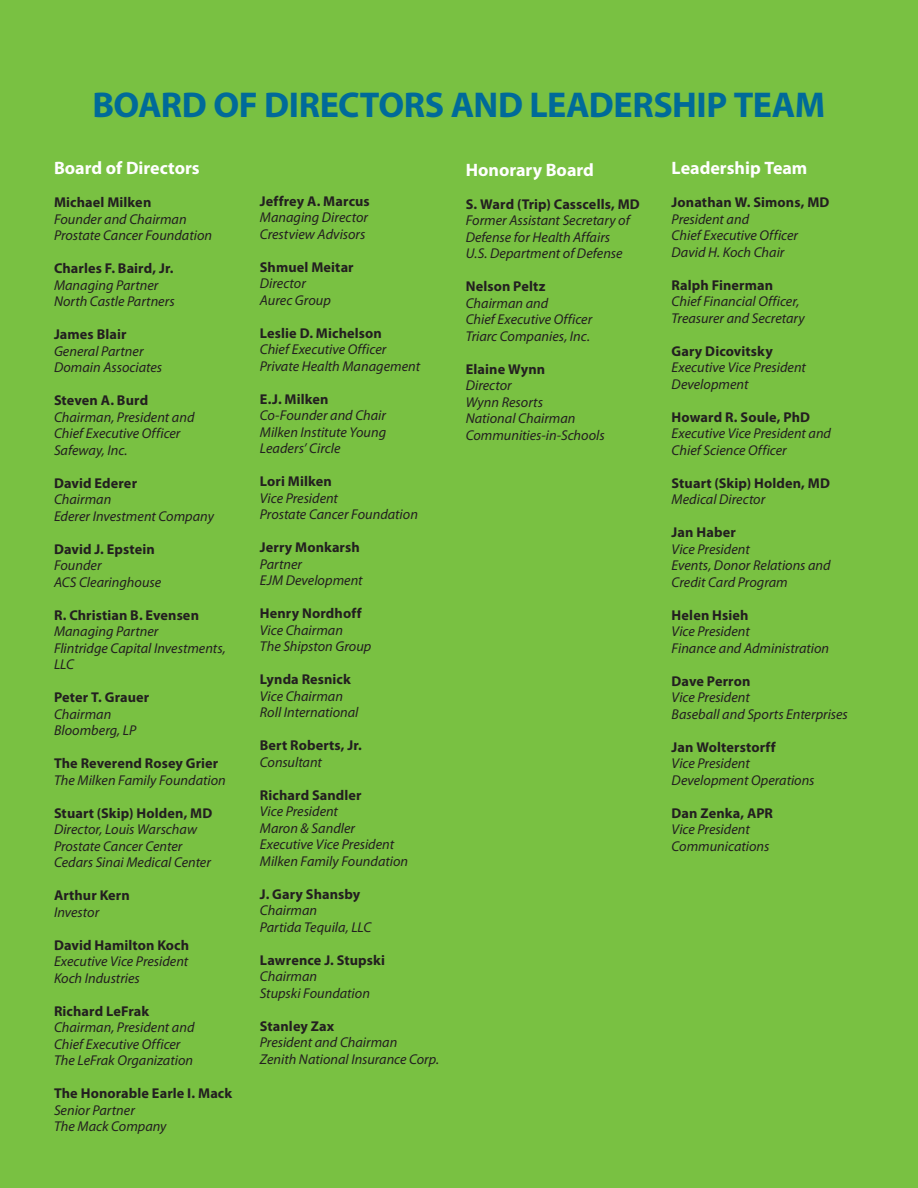
<style>
.page{position:relative;width:918px;height:1188px;background:#79c142}
.page>*{position:absolute;margin:0;border:0;box-sizing:border-box;transform-origin:0 0}
.t1{font:700 36px "Myriad Pro";letter-spacing:-.015em;color:#006a99}
.t2{font:700 18px "Myriad Pro";color:#fff}
.t3{font:italic 14.25px/16.5px "Myriad Pro";color:#231f20}
.t4{font:700 14.25px "Myriad Pro";letter-spacing:.01em;color:#231f20}
</style>
<div class="page">
<h1 class="t1" style="left:93px;top:81px;width:734px">BOARD OF DIRECTORS AND LEADERSHIP TEAM</h1>
<p class="t2" style="left:54px;top:156px;width:147px">Board of Directors</p>
<p class="t4" style="left:54px;top:193px;width:99px">Michael Milken</p>
<p class="t3" style="left:54px;top:210px;width:160px">Founder and Chairman<br>Prostate Cancer Foundation</p>
<p class="t4" style="left:54px;top:259px;width:121px">Charles F. Baird, Jr.</p>
<p class="t3" style="left:54px;top:276px;width:122px">Managing Partner<br>North Castle Partners</p>
<p class="t4" style="left:54px;top:325px;width:74px">James Blair</p>
<p class="t3" style="left:54px;top:342px;width:110px">General Partner<br>Domain Associates</p>
<p class="t4" style="left:54px;top:391px;width:96px">Steven A. Burd</p>
<p class="t3" style="left:54px;top:408px;width:142px">Chairman, President and<br>Chief Executive Officer<br>Safeway, Inc.</p>
<p class="t4" style="left:54px;top:474px;width:85px">David Ederer</p>
<p class="t3" style="left:54px;top:491px;width:161px">Chairman<br>Ederer Investment Company</p>
<p class="t4" style="left:54px;top:540px;width:102px">David J. Epstein</p>
<p class="t3" style="left:54px;top:557px;width:109px">Founder<br>ACS Clearinghouse</p>
<p class="t4" style="left:54px;top:606px;width:147px">R. Christian B. Evensen</p>
<p class="t3" style="left:54px;top:623px;width:173px">Managing Partner<br>Flintridge Capital Investments,<br>LLC</p>
<p class="t4" style="left:54px;top:688px;width:97px">Peter T. Grauer</p>
<p class="t3" style="left:54px;top:705px;width:84px">Chairman<br>Bloomberg, LP</p>
<p class="t4" style="left:54px;top:754px;width:166px">The Reverend Rosey Grier</p>
<p class="t3" style="left:54px;top:771px;width:173px">The Milken Family Foundation</p>
<p class="t4" style="left:54px;top:804px;width:160px">Stuart (Skip) Holden, MD</p>
<p class="t3" style="left:54px;top:821px;width:159px">Director, Louis Warschaw<br>Prostate Cancer Center<br>Cedars Sinai Medical Center</p>
<p class="t4" style="left:54px;top:886px;width:77px">Arthur Kern</p>
<p class="t3" style="left:54px;top:903px;width:47px">Investor</p>
<p class="t4" style="left:54px;top:936px;width:137px">David Hamilton Koch</p>
<p class="t3" style="left:54px;top:953px;width:136px">Executive Vice President<br>Koch Industries</p>
<p class="t4" style="left:54px;top:1002px;width:97px">Richard LeFrak</p>
<p class="t3" style="left:54px;top:1019px;width:142px">Chairman, President and<br>Chief Executive Officer<br>The LeFrak Organization</p>
<p class="t4" style="left:54px;top:1084px;width:180px">The Honorable Earle I. Mack</p>
<p class="t3" style="left:54px;top:1101px;width:114px">Senior Partner<br>The Mack Company</p>
<p class="t4" style="left:260px;top:192px;width:111px">Jeffrey A. Marcus</p>
<p class="t3" style="left:260px;top:209px;width:110px">Managing Director<br>Crestview Advisors</p>
<p class="t4" style="left:260px;top:258px;width:95px">Shmuel Meitar</p>
<p class="t3" style="left:260px;top:275px;width:73px">Director<br>Aurec Group</p>
<p class="t4" style="left:260px;top:324px;width:124px">Leslie D. Michelson</p>
<p class="t3" style="left:260px;top:341px;width:162px">Chief Executive Officer<br>Private Health Management</p>
<p class="t4" style="left:260px;top:390px;width:70px">E.J. Milken</p>
<p class="t3" style="left:260px;top:407px;width:128px;text-align:justify">Co-Founder and Chair Milken Institute Young Leaders’ Circle</p>
<p class="t4" style="left:260px;top:472px;width:73px">Lori Milken</p>
<p class="t3" style="left:260px;top:490px;width:160px">Vice President<br>Prostate Cancer Foundation</p>
<p class="t4" style="left:260px;top:538px;width:101px">Jerry Monkarsh</p>
<p class="t3" style="left:260px;top:556px;width:104px">Partner<br>EJM Development</p>
<p class="t4" style="left:260px;top:604px;width:103px">Henry Nordhoff</p>
<p class="t3" style="left:260px;top:622px;width:113px">Vice Chairman<br>The Shipston Group</p>
<p class="t4" style="left:260px;top:670px;width:93px">Lynda Resnick</p>
<p class="t3" style="left:260px;top:688px;width:100px">Vice Chairman<br>Roll International</p>
<p class="t4" style="left:260px;top:736px;width:104px">Bert Roberts, Jr.</p>
<p class="t3" style="left:260px;top:754px;width:64px">Consultant</p>
<p class="t4" style="left:260px;top:786px;width:103px">Richard Sandler</p>
<p class="t3" style="left:260px;top:803px;width:150px">Vice President<br>Maron &amp; Sandler<br>Executive Vice President<br>Milken Family Foundation</p>
<p class="t4" style="left:260px;top:885px;width:102px">J. Gary Shansby</p>
<p class="t3" style="left:260px;top:902px;width:113px">Chairman<br>Partida Tequila, LLC</p>
<p class="t4" style="left:260px;top:951px;width:127px">Lawrence J. Stupski</p>
<p class="t3" style="left:260px;top:968px;width:112px">Chairman<br>Stupski Foundation</p>
<p class="t4" style="left:260px;top:1017px;width:76px">Stanley Zax</p>
<p class="t3" style="left:260px;top:1034px;width:181px">President and Chairman<br>Zenith National Insurance Corp.</p>
<p class="t2" style="left:466px;top:158px;width:130px">Honorary Board</p>
<p class="t4" style="left:466px;top:194px;width:176px">S. Ward (Trip) Casscells, MD</p>
<p class="t3" style="left:466px;top:212px;width:166px">Former Assistant Secretary of<br>Defense for Health Affairs<br>U.S. Department of Defense</p>
<p class="t4" style="left:466px;top:277px;width:81px">Nelson Peltz</p>
<p class="t3" style="left:466px;top:294px;width:128px">Chairman and<br>Chief Executive Officer<br>Triarc Companies, Inc.</p>
<p class="t4" style="left:466px;top:359px;width:81px">Elaine Wynn</p>
<p class="t3" style="left:466px;top:377px;width:141px">Director<br>Wynn Resorts<br>National Chairman<br>Communities-in-Schools</p>
<p class="t2" style="left:672px;top:156px;width:137px">Leadership Team</p>
<p class="t4" style="left:672px;top:193px;width:159px">Jonathan W. Simons, MD</p>
<p class="t3" style="left:672px;top:210px;width:128px">President and<br>Chief Executive Officer<br>David H. Koch Chair</p>
<p class="t4" style="left:672px;top:276px;width:103px">Ralph Finerman</p>
<p class="t3" style="left:672px;top:293px;width:135px">Chief Financial Officer,<br>Treasurer and Secretary</p>
<p class="t4" style="left:672px;top:342px;width:103px">Gary Dicovitsky</p>
<p class="t3" style="left:672px;top:359px;width:136px">Executive Vice President<br>Development</p>
<p class="t4" style="left:672px;top:408px;width:140px">Howard R. Soule, PhD</p>
<p class="t3" style="left:672px;top:425px;width:161px">Executive Vice President and<br>Chief Science Officer</p>
<p class="t4" style="left:672px;top:474px;width:160px">Stuart (Skip) Holden, MD</p>
<p class="t3" style="left:672px;top:491px;width:95px">Medical Director</p>
<p class="t4" style="left:672px;top:523px;width:66px">Jan Haber</p>
<p class="t3" style="left:672px;top:540px;width:161px">Vice President<br>Events, Donor Relations and<br>Credit Card Program</p>
<p class="t4" style="left:672px;top:606px;width:79px">Helen Hsieh</p>
<p class="t3" style="left:672px;top:623px;width:159px">Vice President<br>Finance and Administration</p>
<p class="t4" style="left:672px;top:672px;width:80px">Dave Perron</p>
<p class="t3" style="left:672px;top:689px;width:178px">Vice President<br>Baseball and Sports Enterprises</p>
<p class="t4" style="left:672px;top:738px;width:106px">Jan Wolterstorff</p>
<p class="t3" style="left:672px;top:755px;width:144px">Vice President<br>Development Operations</p>
<p class="t4" style="left:672px;top:804px;width:103px">Dan Zenka, APR</p>
<p class="t3" style="left:672px;top:821px;width:99px">Vice President<br>Communications</p>
</div>
